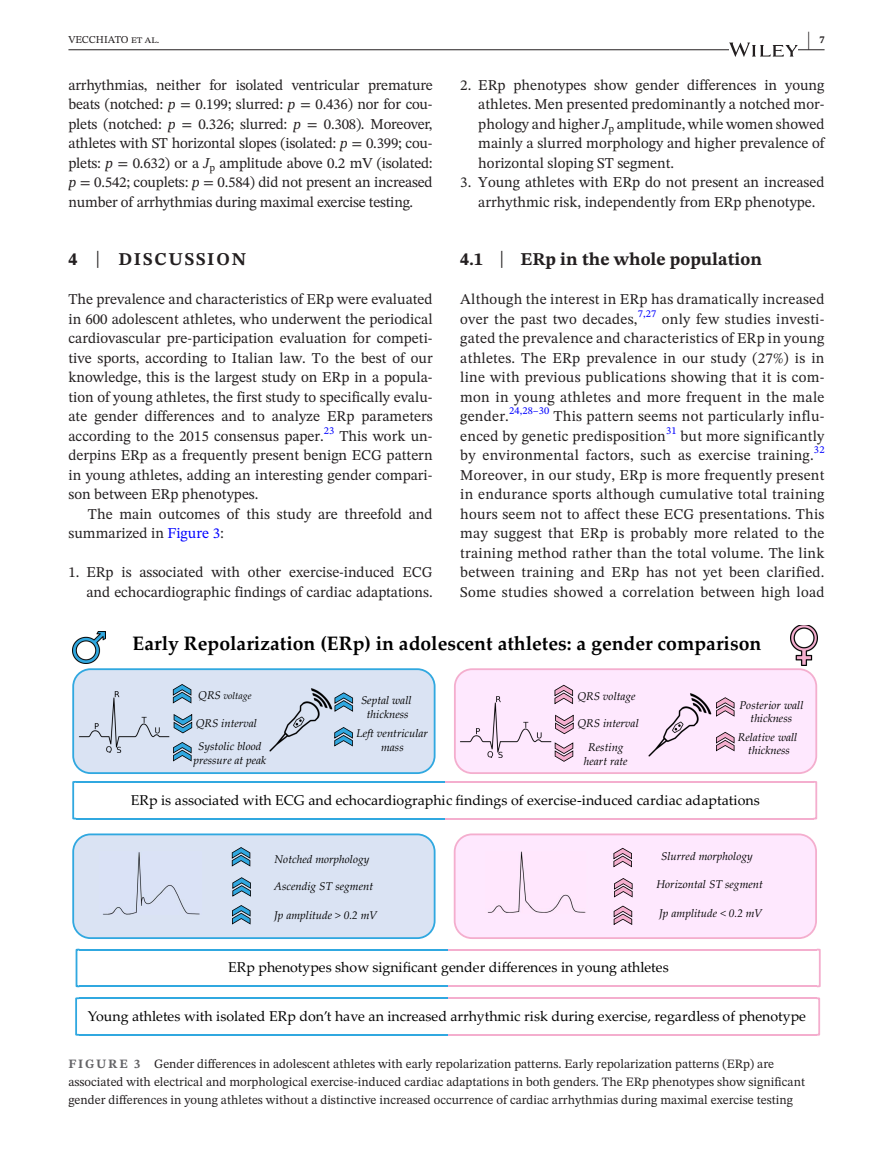
<style>
.page{position:relative;width:893px;height:1174px;background:#fff}
.page>*{position:absolute;margin:0;border:0;box-sizing:border-box;transform-origin:0 0}
.t1{font:700 21px "STIX Two Text";color:#231f20;scale:.42 1}
.t2{font:700 19.5px "Palatino Linotype";color:#000}
.t3{font:700 18px "STIX Two Text";color:#231f20}
.t4{font:700 18px "STIX Two Text";letter-spacing:.1em;color:#231f20}
.t5{font:15px/19.5px "STIX Two Text";color:#231f20;text-align:justify}
.t6{font:14.25px "Palatino Linotype";color:#000}
.t7{font:12.75px/18px "STIX Two Text";color:#231f20}
.t8{font:italic 11.25px/13.6px "Palatino Linotype";color:#000;text-align:center}
.t9{font:10.5px "STIX Two Text";letter-spacing:.015em;color:#00f}
.t10{font:10.5px "STIX Two Text";color:#231f20}
.t11{font:700 10.5px "STIX Two Text";color:#231f20}
.t12{font:italic 9.75px "Palatino Linotype";color:#000}
.s1{font-style:italic}
.s2{font-family:"STIX"}
.s3{font-weight:400;font-size:23.7px}
.s4{color:#00f}
.s5{font-size:11.25px}
.s6{font-weight:700;color:#636366}
</style>
<div class="page">
<hr style="left:68px;top:49px;width:756px;height:1px;background:#231f20">
<svg style="left:729px;top:43px;width:69px;height:14px"></svg>
<hr style="left:440px;top:781px;width:373px;height:1px;background:#f4aece">
<hr style="left:441px;top:817px;width:372px;height:2px;background:#f4aece">
<svg style="left:72px;top:781px;width:4px;height:38px"></svg>
<svg style="left:813px;top:781px;width:4px;height:38px"></svg>
<hr style="left:76px;top:781px;width:369px;height:1px;background:#30a8e0">
<hr style="left:76px;top:817px;width:368px;height:2px;background:#30a8e0">
<hr style="left:443px;top:997px;width:373px;height:2px;background:#f4aece">
<hr style="left:444px;top:1034px;width:372px;height:1px;background:#f4aece">
<svg style="left:75px;top:997px;width:4px;height:38px"></svg>
<svg style="left:816px;top:997px;width:4px;height:38px"></svg>
<hr style="left:79px;top:997px;width:369px;height:2px;background:#30a8e0">
<hr style="left:79px;top:1034px;width:368px;height:1px;background:#30a8e0">
<hr style="left:444px;top:948px;width:373px;height:2px;background:#f4aece">
<hr style="left:444px;top:985px;width:373px;height:2px;background:#f4aece">
<svg style="left:76px;top:948px;width:3px;height:39px"></svg>
<svg style="left:817px;top:948px;width:4px;height:39px"></svg>
<hr style="left:79px;top:948px;width:369px;height:2px;background:#30a8e0">
<hr style="left:79px;top:985px;width:369px;height:2px;background:#30a8e0">
<svg style="left:72px;top:668px;width:364px;height:106px;background:#c9d9eb"></svg>
<svg style="left:454px;top:668px;width:363px;height:106px;background:#f6def4"></svg>
<svg style="left:72px;top:833px;width:364px;height:106px;background:#ceddef"></svg>
<svg style="left:454px;top:833px;width:363px;height:106px;background:#fbe2f8"></svg>
<div style="left:486px;top:851px;width:101px;height:62px;background:#ffe7fd"></div>
<div style="left:100px;top:851px;width:101px;height:63px;background:#dae2f6"></div>
<img style="left:73px;top:631px;width:32px;height:32px">
<img style="left:791px;top:625px;width:27px;height:40px">
<h1 class="t1" style="left:807px;top:24px;width:8px">|</h1>
<p class="t10" style="left:68px;top:32px;width:92px">VECCHIATO et al.</p>
<p class="t11" style="left:819px;top:32px;width:7px">7</p>
<p class="t5" style="left:68px;top:75px;width:366px">arrhythmias, neither for isolated ventricular premature beats (notched: <span class="s1">p</span> <span class="s2">=</span> 0.199; slurred: <span class="s1">p</span> <span class="s2">=</span> 0.436) nor for cou&shy;plets (notched: <span class="s1">p</span> <span class="s2">=</span> 0.326; slurred: <span class="s1">p</span> <span class="s2">=</span> 0.308). Moreover, athletes with ST horizontal slopes (isolated: <span class="s1">p</span> <span class="s2">=</span> 0.399; cou&shy;plets: <span class="s1">p</span> <span class="s2">=</span> 0.632) or a <span class="s1">J</span><sub>p</sub> amplitude above 0.2 mV (isolated: <span class="s1">p</span> <span class="s2">=</span> 0.542; couplets: <span class="s1">p</span> <span class="s2">=</span> 0.584) did not present an increased number of arrhythmias during maximal exercise testing.</p>
<p class="t5" style="left:478px;top:75px;width:348px;text-indent:-18px">2. ERp phenotypes show gender differences in young athletes. Men presented predominantly a notched mor&shy;phology and higher <span class="s1">J</span><sub>p</sub> amplitude, while women showed mainly a slurred morphology and higher prevalence of horizontal sloping ST segment.</p>
<p class="t5" style="left:478px;top:172px;width:348px;text-indent:-18px">3. Young athletes with ERp do not present an increased arrhythmic risk, independently from ERp phenotype.</p>
<p class="t4" style="left:68px;top:246px;width:179px">4 <span class="s3">|</span> DISCUSSION</p>
<p class="t5" style="left:68px;top:289px;width:366px">The prevalence and characteristics of ERp were evaluated in 600 adolescent athletes, who underwent the periodical cardiovascular pre-participation evaluation for competi&shy;tive sports, according to Italian law. To the best of our knowledge, this is the largest study on ERp in a popula&shy;tion of young athletes, the first study to specifically evalu&shy;ate gender differences and to analyze ERp parameters according to the 2015 consensus paper.</p>
<p class="t9" style="left:324px;top:423px;width:12px">23</p>
<p class="t5" style="left:68px;top:426px;width:366px;text-indent:271px">This work un&shy;derpins ERp as a frequently present benign ECG pattern in young athletes, adding an interesting gender compari&shy;son between ERp phenotypes.</p>
<p class="t5" style="left:68px;top:504px;width:366px;text-indent:19px">The main outcomes of this study are threefold and summarized in <span class="s4">Figure 3</span>:</p>
<p class="t5" style="left:68px;top:562px;width:366px;text-align:right">1. ERp is associated with other exercise-induced ECG and echocardiographic findings of cardiac adaptations.</p>
<p class="t3" style="left:460px;top:246px;width:303px">4.1 <span class="s3">|</span> ERp in the whole population</p>
<p class="t5" style="left:460px;top:289px;width:366px">Although the interest in ERp has dramatically increased over the past two decades,</p>
<p class="t9" style="left:638px;top:306px;width:20px">7,27</p>
<p class="t5" style="left:460px;top:309px;width:366px;text-indent:202px">only few studies investi&shy;gated the prevalence and characteristics of ERp in young athletes. The ERp prevalence in our study (27%) is in line with previous publications showing that it is com&shy;mon in young athletes and more frequent in the male gender.</p>
<p class="t9" style="left:509px;top:403px;width:42px">24,28–30</p>
<p class="t5" style="left:460px;top:406px;width:366px;text-indent:93px">This pattern seems not particularly influ&shy;enced by genetic predisposition</p>
<p class="t9" style="left:666px;top:423px;width:12px">31</p>
<p class="t5" style="left:460px;top:426px;width:366px;text-indent:220px">but more significantly by environmental factors, such as exercise training.</p>
<p class="t9" style="left:814px;top:442px;width:12px">32</p>
<p class="t5" style="left:460px;top:465px;width:366px">Moreover, in our study, ERp is more frequently present in endurance sports although cumulative total training hours seem not to affect these ECG presentations. This may suggest that ERp is probably more related to the training method rather than the total volume. The link between training and ERp has not yet been clarified.<br>Some studies showed a correlation between high load</p>
<h2 class="t2" style="left:133px;top:629px;width:630px">Early Repolarization (ERp) in adolescent athletes: a gender comparison</h2>
<p class="t12" style="left:198px;top:689px;width:55px"><span class="s5">QRS</span> voltage</p>
<p class="t8" style="left:196px;top:715px;width:63px">QRS interval</p>
<p class="t8" style="left:193px;top:739px;width:74px">Systolic blood pressure at peak</p>
<p class="t8" style="left:361px;top:693px;width:52px">Septal wall thickness</p>
<p class="t8" style="left:356px;top:726px;width:73px">Left ventricular mass</p>
<p class="t8" style="left:577px;top:689px;width:60px">QRS voltage</p>
<p class="t8" style="left:584px;top:740px;width:45px">Resting heart rate</p>
<p class="t8" style="left:577px;top:716px;width:63px">QRS interval</p>
<p class="t8" style="left:739px;top:697px;width:66px">Posterior wall thickness</p>
<p class="t8" style="left:738px;top:729px;width:61px">Relative wall thickness</p>
<p class="t6" style="left:131px;top:789px;width:630px">ERp is associated with ECG and echocardiographic findings of exercise-induced cardiac adaptations</p>
<p class="t8" style="left:274px;top:851px;width:96px">Notched morphology</p>
<p class="t8" style="left:661px;top:849px;width:93px">Slurred morphology</p>
<p class="t8" style="left:274px;top:878px;width:101px">Ascendig ST segment</p>
<p class="t8" style="left:656px;top:876px;width:108px">Horizontal ST segment</p>
<p class="t8" style="left:274px;top:907px;width:104px">Jp amplitude &gt; 0.2 mV</p>
<p class="t8" style="left:659px;top:905px;width:104px">Jp amplitude &lt; 0.2 mV</p>
<p class="t6" style="left:228px;top:957px;width:442px">ERp phenotypes show significant gender differences in young athletes</p>
<p class="t6" style="left:88px;top:1006px;width:720px">Young athletes with isolated ERp don’t have an increased arrhythmic risk during exercise, regardless of phenotype</p>
<p class="t7" style="left:68px;top:1054px;width:738px"><span class="s6">FIGURE 3</span> Gender differences in adolescent athletes with early repolarization patterns. Early repolarization patterns (ERp) are associated with electrical and morphological exercise-induced cardiac adaptations in both genders. The ERp phenotypes show significant gender differences in young athletes without a distinctive increased occurrence of cardiac arrhythmias during maximal exercise testing</p>
</div>
